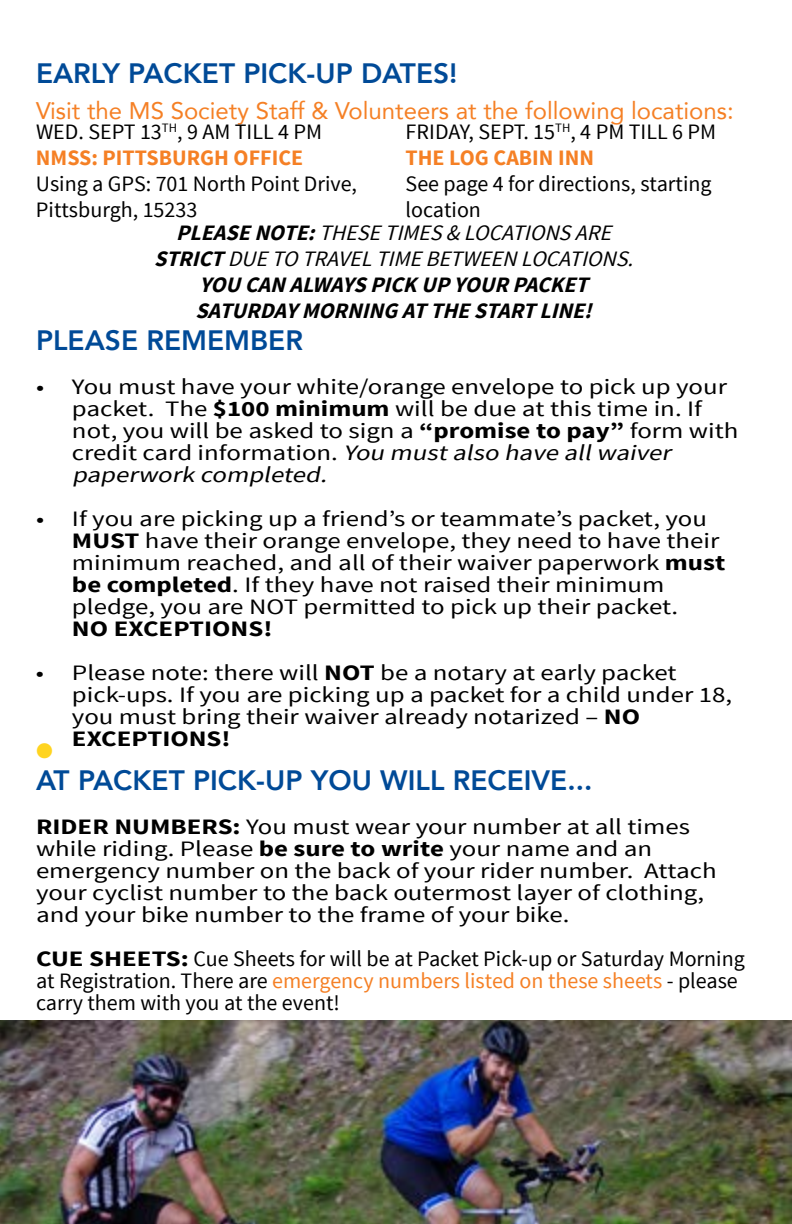
<style>
.page{position:relative;width:792px;height:1224px;background:#fff}
.page>*{position:absolute;margin:0;border:0;box-sizing:border-box;transform-origin:0 0}
.t1{font:800 28px "Avenir";color:#004a97}
.t2{font:24px "Avenir";color:#f58025}
.t3{font:22px/22px "Source Sans Pro";color:#000;scale:1.22 1}
.t4{font:22px/26px "Source Sans Pro";color:#000}
.t5{font:italic 700 22px/26px "Source Sans Pro";color:#000;text-align:center}
.t6{font:700 22px "Source Sans Pro";color:#000;scale:1.22 1}
.s1{font-weight:700;color:#f58025}
.s2{font-weight:400}
.s3{font-weight:700}
.s4{font-style:italic}
.s5{color:#f58025}
</style>
<div class="page">
<img style="left:0;top:1020px;width:792px;height:204px">
<p class="t1" style="left:36px;top:52px;width:423px">EARLY PACKET PICK-UP DATES!</p>
<p class="t2" style="left:36px;top:92px;width:699px">Visit the MS Society Staff &amp; Volunteers at the following locations:</p>
<p class="t4" style="left:36px;top:119px;width:288px">WED. SEPT 13<sup>TH</sup>, 9 AM TILL 4 PM<br><span class="s1">NMSS: PITTSBURGH OFFICE</span></p>
<p class="t4" style="left:36px;top:171px;width:323px">Using a GPS: 701 North Point Drive,<br>Pittsburgh, 15233</p>
<p class="t4" style="left:406px;top:119px;width:312px">FRIDAY, SEPT. 15<sup>TH</sup>, 4 PM TILL 6 PM<br><span class="s1">THE LOG CABIN INN</span></p>
<p class="t4" style="left:406px;top:171px;width:307px">See page 4 for directions, starting location</p>
<p class="t5" style="left:154px;top:220px;width:487px">PLEASENOTE:<span class="s2">THESETIMES&amp; LOCATIONSARE </span>STRICT<span class="s2">DUETO TRAVELTIMEBETWEEN LOCATIONS.<br></span>YOU CAN ALWAYSPICKUPYOURPACKET SATURDAYMORNING ATTHESTARTLINE!</p>
<p class="t1" style="left:36px;top:318px;width:269px">PLEASE REMEMBER</p>
<p class="t3" style="left:72px;top:376px;width:548px;text-indent:-36px">• You must have your white/orange envelope to pick up your packet. The <span class="s3">$100 minimum</span> will be due at this time in. If not, you will be asked to sign a <span class="s3">“promise to pay”</span> form with credit card information. <span class="s4">You mustalso have allwaiver paperwork completed.</span></p>
<p class="t3" style="left:72px;top:508px;width:537px;text-indent:-36px">• If you are picking up a friend’s or teammate’s packet, you <span class="s3">MUST</span> have their orange envelope, they need to have their minimum reached, and all of their waiver paperwork <span class="s3">must be completed</span>. If they have not raised their minimum pledge, you are NOT permitted to pick up their packet.</p>
<p class="t6" style="left:72px;top:614px;width:166px">NO EXCEPTIONS!</p>
<p class="t3" style="left:72px;top:662px;width:543px;text-indent:-36px">• Please note: there will <span class="s3">NOT</span> be a notary at early packet pick-ups. If you are picking up a packet for a child under 18, you must bring their waiver already notarized – <span class="s3">NO EXCEPTIONS!</span></p>
<p class="t1" style="left:36px;top:758px;width:558px">AT PACKET PICK-UP YOU WILL RECEIVE...</p>
<p class="t3" style="left:36px;top:816px;width:559px"><span class="s3">RIDER NUMBERS:</span> You must wear your number at all times while riding. Please <span class="s3">be sure to write</span> your name and an emergency number on the back of your rider number. Attach your cyclist number to the back outermost layer of clothing, and your bike number to the frame of your bike.</p>
<p class="t4" style="left:36px;top:948px;width:710px;line-height:22px"><span class="s3">CUE SHEETS:</span> Cue Sheets for will be at Packet Pick-up or Saturday Morning at Registration. There are <span class="s5">emergency numbers listed on these sheets</span> - please carry them with you at the event!</p>
</div>
